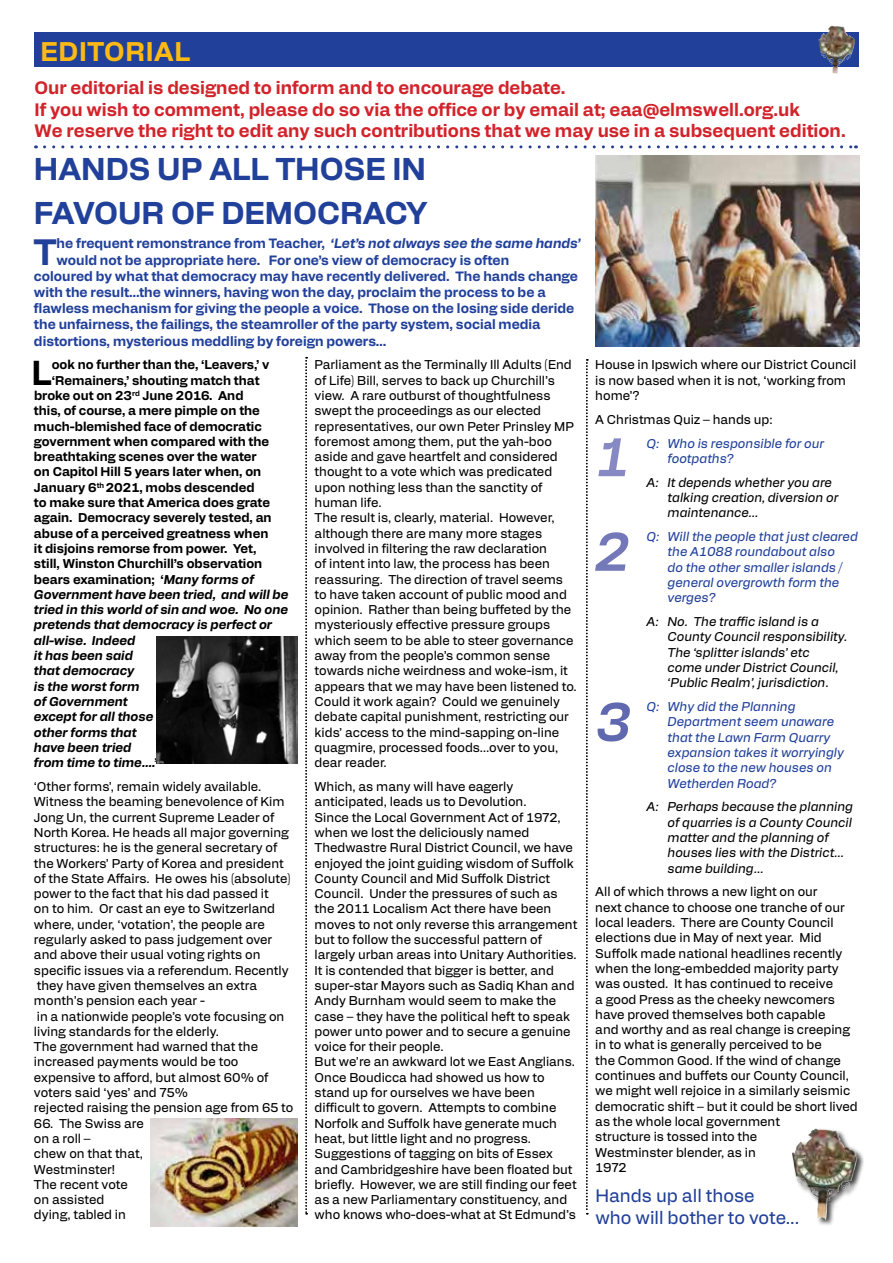
<style>
.page{position:relative;width:893px;height:1263px;background:#fff}
.page>*{position:absolute;margin:0;border:0;box-sizing:border-box;transform-origin:0 0}
.t1{font:italic 600 54px "Alfabet";color:#8689c3}
.t2{font:italic 600 54px "Alfabet";color:#7378b9}
.t3{font:italic 600 54px "Alfabet";color:#6069b0}
.t4{font:700 36.6px "Alfabet";color:#21409a}
.t5{font:700 34.65px "Alfabet";color:#000}
.t6{font:700 31.5px/43.2px "Alfabet";color:#21409a}
.t7{font:700 27px "Alfabet";letter-spacing:.025em;color:#fdb913}
.t8{font:700 18px/21.6px "Alfabet";color:#d2232a}
.t9{font:18px/21.6px "Alfabet";color:#21409a}
.t10{font:700 13.5px "Alfabet";color:#21409a}
.t11{font:12.75px/15.3px "Alfabet";color:#000}
.t12{font:700 12.75px "Alfabet";color:#000}
.t13{font:italic 12.75px/15.3px "Alfabet";color:#000}
.t14{font:italic 12.75px/15.3px "Alfabet";color:#21409a}
.t15{font:italic 700 12.75px "Alfabet";color:#000}
.s1{font-style:italic}
</style>
<div class="page">
<svg style="left:44px;top:145px;width:812px;height:3px"></svg>
<div style="left:34px;top:33px;width:825px;height:34px;background:#21409a"></div>
<img style="left:818px;top:26px;width:14px;height:34px">
<svg style="left:305px;top:357px;width:2px;height:857px"></svg>
<svg style="left:586px;top:359px;width:2px;height:855px"></svg>
<img style="left:595px;top:155px;width:264px;height:192px">
<img style="left:157px;top:637px;width:141px;height:126px">
<img style="left:151px;top:1118px;width:147px;height:108px">
<div style="left:791px;top:1128px;width:74px;height:99px;background:#000;opacity:.75"></div>
<img style="left:792px;top:1129px;width:26px;height:70px">
<h3 class="t7" style="left:40px;top:31px;width:151px">EDITORIAL</h3>
<h3 class="t8" style="left:35px;top:76px;width:813px">Our editorial is designed to inform and to encourage debate.<br>If you wish to comment, please do so via the office or by email at; eaa@elmswell.org.uk<br>We reserve the right to edit any such contributions that we may use in a subsequent edition.</h3>
<h3 class="t6" style="left:34px;top:146px;width:395px">HANDS UP ALL THOSE IN<br>FAVOUR OF DEMOCRACY</h3>
<h2 class="t4" style="left:34px;top:225px;width:24px">T</h2>
<p class="t10" style="left:57px;top:234px;width:525px">he frequent remonstrance from Teacher, <span class="s1">‘Let’s not always see the same hands’</span></p>
<p class="t10" style="left:57px;top:250px;width:454px">would not be appropriate here. For one’s view of democracy is often</p>
<p class="t10" style="left:34px;top:266px;width:546px">coloured by what that democracy may have recently delivered. The hands change</p>
<p class="t10" style="left:34px;top:282px;width:513px">with the result…the winners, having won the day, proclaim the process to be a</p>
<p class="t10" style="left:34px;top:298px;width:542px">flawless mechanism for giving the people a voice. Those on the losing side deride</p>
<p class="t10" style="left:34px;top:315px;width:508px">the unfairness, the failings, the steamroller of the party system, social media</p>
<p class="t10" style="left:34px;top:331px;width:354px">distortions, mysterious meddling by foreign powers…</p>
<h3 class="t5" style="left:32px;top:347px;width:22px">L</h3>
<p class="t12" style="left:52px;top:355px;width:219px">ook no further than the, ‘Leavers,’ v</p>
<p class="t11" style="left:315px;top:356px;width:264px">Parliament as the Terminally Ill Adults (End of Life) Bill, serves to back up Churchill’s view. A rare outburst of thoughtfulness swept the proceedings as our elected representatives, our own Peter Prinsley MP foremost among them, put the yah-boo aside and gave heartfelt and considered thought to a vote which was predicated upon nothing less than the sanctity of human life.<br>The result is, clearly, material. However, although there are many more stages involved in filtering the raw declaration<br>of intent into law, the process has been reassuring. The direction of travel seems to have taken account of public mood and opinion. Rather than being buffeted by the mysteriously effective pressure groups which seem to be able to steer governance away from the people’s common sense towards niche weirdness and woke-ism, it appears that we may have been listened to.<br>Could it work again? Could we genuinely debate capital punishment, restricting our kids’ access to the mind-sapping on-line quagmire, processed foods…over to you, dear reader.</p>
<p class="t11" style="left:315px;top:778px;width:264px">Which, as many will have eagerly anticipated, leads us to Devolution.<br>Since the Local Government Act of 1972, when we lost the deliciously named Thedwastre Rural District Council, we have enjoyed the joint guiding wisdom of Suffolk County Council and Mid Suffolk District Council. Under the pressures of such as the 2011 Localism Act there have been moves to not only reverse this arrangement but to follow the successful pattern of largely urban areas into Unitary Authorities.<br>It is contended that bigger is better, and super-star Mayors such as Sadiq Khan and Andy Burnham would seem to make the case – they have the political heft to speak power unto power and to secure a genuine voice for their people.<br>But we’re an awkward lot we East Anglians.<br>Once Boudicca had showed us how to stand up for ourselves we have been difficult to govern. Attempts to combine Norfolk and Suffolk have generate much heat, but little light and no progress.<br>Suggestions of tagging on bits of Essex and Cambridgeshire have been floated but briefly. However, we are still finding our feet as a new Parliamentary constituency, and who knows who-does-what at St Edmund’s</p>
<p class="t12" style="left:52px;top:371px;width:209px">‘Remainers,’ shouting match that</p>
<p class="t12" style="left:34px;top:386px;width:211px">broke out on 23<sup>rd</sup> June 2016. And</p>
<p class="t12" style="left:34px;top:401px;width:227px">this, of course, a mere pimple on the</p>
<p class="t12" style="left:34px;top:417px;width:229px">much-blemished face of democratic</p>
<p class="t12" style="left:34px;top:432px;width:237px">government when compared with the</p>
<p class="t12" style="left:34px;top:447px;width:224px">breathtaking scenes over the water</p>
<p class="t12" style="left:34px;top:463px;width:229px">on Capitol Hill 5 years later when, on</p>
<p class="t12" style="left:34px;top:478px;width:222px">January 6<sup>th</sup> 2021, mobs descended</p>
<p class="t12" style="left:34px;top:493px;width:238px">to make sure that America does grate</p>
<p class="t12" style="left:34px;top:508px;width:239px">again. Democracy severely tested, an</p>
<p class="t12" style="left:34px;top:524px;width:236px">abuse of a perceived greatness when</p>
<p class="t12" style="left:34px;top:539px;width:224px">it disjoins remorse from power. Yet,</p>
<p class="t12" style="left:34px;top:554px;width:230px">still, Winston Churchill’s observation</p>
<p class="t12" style="left:34px;top:570px;width:221px">bears examination; ‘<span class="s1">Many forms of</span></p>
<p class="t15" style="left:34px;top:585px;width:256px">Government have been tried, and will be</p>
<p class="t15" style="left:34px;top:600px;width:256px">tried in this world of sin and woe. No one</p>
<p class="t15" style="left:34px;top:616px;width:240px">pretends that democracy is perfect or</p>
<p class="t15" style="left:34px;top:631px;width:103px">all-wise. Indeed</p>
<p class="t15" style="left:34px;top:646px;width:100px">it has been said</p>
<p class="t15" style="left:34px;top:661px;width:102px">that democracy</p>
<p class="t15" style="left:34px;top:677px;width:107px">is the worst form</p>
<p class="t15" style="left:34px;top:692px;width:95px">of Government</p>
<p class="t15" style="left:34px;top:707px;width:121px">except for all those</p>
<p class="t15" style="left:34px;top:723px;width:104px">other forms that</p>
<p class="t15" style="left:34px;top:738px;width:99px">have been tried</p>
<p class="t15" style="left:34px;top:753px;width:124px">from time to time.…’</p>
<p class="t11" style="left:34px;top:778px;width:261px">‘Other forms’, remain widely available.<br>Witness the beaming benevolence of Kim Jong Un, the current Supreme Leader of North Korea. He heads all major governing structures: he is the general secretary of the Workers’ Party of Korea and president of the State Affairs. He owes his (absolute) power to the fact that his dad passed it<br>on to him. Or cast an eye to Switzerland where, under, ‘votation’, the people are regularly asked to pass judgement over and above their usual voting rights on specific issues via a referendum. Recently they have given themselves an extra month’s pension each year -<br>in a nationwide people’s vote focusing on living standards for the elderly.<br>The government had warned that the increased payments would be too expensive to afford, but almost 60% of voters said ‘yes’ and 75%<br>rejected raising the pension age from 65 to</p>
<p class="t11" style="left:34px;top:1114px;width:111px">66. The Swiss are on a roll –<br>chew on that that,<br>Westminster!<br>The recent vote on assisted dying, tabled in</p>
<p class="t11" style="left:595px;top:356px;width:263px">House in Ipswich where our District Council is now based when it is not, ‘working from home’?</p>
<p class="t11" style="left:595px;top:411px;width:179px">A Christmas Quiz – hands up:</p>
<p class="t14" style="left:668px;top:434px;width:158px;text-indent:-21px">Q: Who is responsible for our footpaths?</p>
<p class="t13" style="left:668px;top:474px;width:172px;text-indent:-21px">A: It depends whether you are talking creation, diversion or maintenance…</p>
<p class="t14" style="left:668px;top:528px;width:192px;text-indent:-21px">Q: Will the people that just cleared the A1088 roundabout also<br>do the other smaller islands / general overgrowth form the verges?</p>
<p class="t13" style="left:668px;top:613px;width:181px;text-indent:-21px">A: No. The traffic island is a<br>County Council responsibility.<br>The ‘splitter islands’ etc come under District Council, ‘Public Realm’, jurisdiction.</p>
<p class="t14" style="left:668px;top:698px;width:178px;text-indent:-21px">Q: Why did the Planning<br>Department seem unaware that the Lawn Farm Quarry expansion takes it worryingly close to the new houses on<br>Wetherden Road?</p>
<p class="t13" style="left:668px;top:798px;width:187px;text-indent:-21px">A: Perhaps because the planning of quarries is a County Council matter and the planning of houses lies with the District… same building…</p>
<p class="t11" style="left:595px;top:883px;width:264px">All of which throws a new light on our<br>next chance to choose one tranche of our local leaders. There are County Council elections due in May of next year. Mid Suffolk made national headlines recently when the long-embedded majority party was ousted. It has continued to receive<br>a good Press as the cheeky newcomers have proved themselves both capable<br>and worthy and as real change is creeping in to what is generally perceived to be<br>the Common Good. If the wind of change continues and buffets our County Council, we might well rejoice in a similarly seismic democratic shift – but it could be short lived as the whole local government<br>structure is tossed into the<br>Westminster blender, as in<br>1972</p>
<h3 class="t9" style="left:595px;top:1183px;width:206px">Hands up all those<br>who will bother to vote...</h3>
<h1 class="t1" style="left:595px;top:418px;width:36px">1</h1>
<h1 class="t2" style="left:595px;top:512px;width:37px">2</h1>
<h1 class="t3" style="left:595px;top:682px;width:37px">3</h1>
</div>
